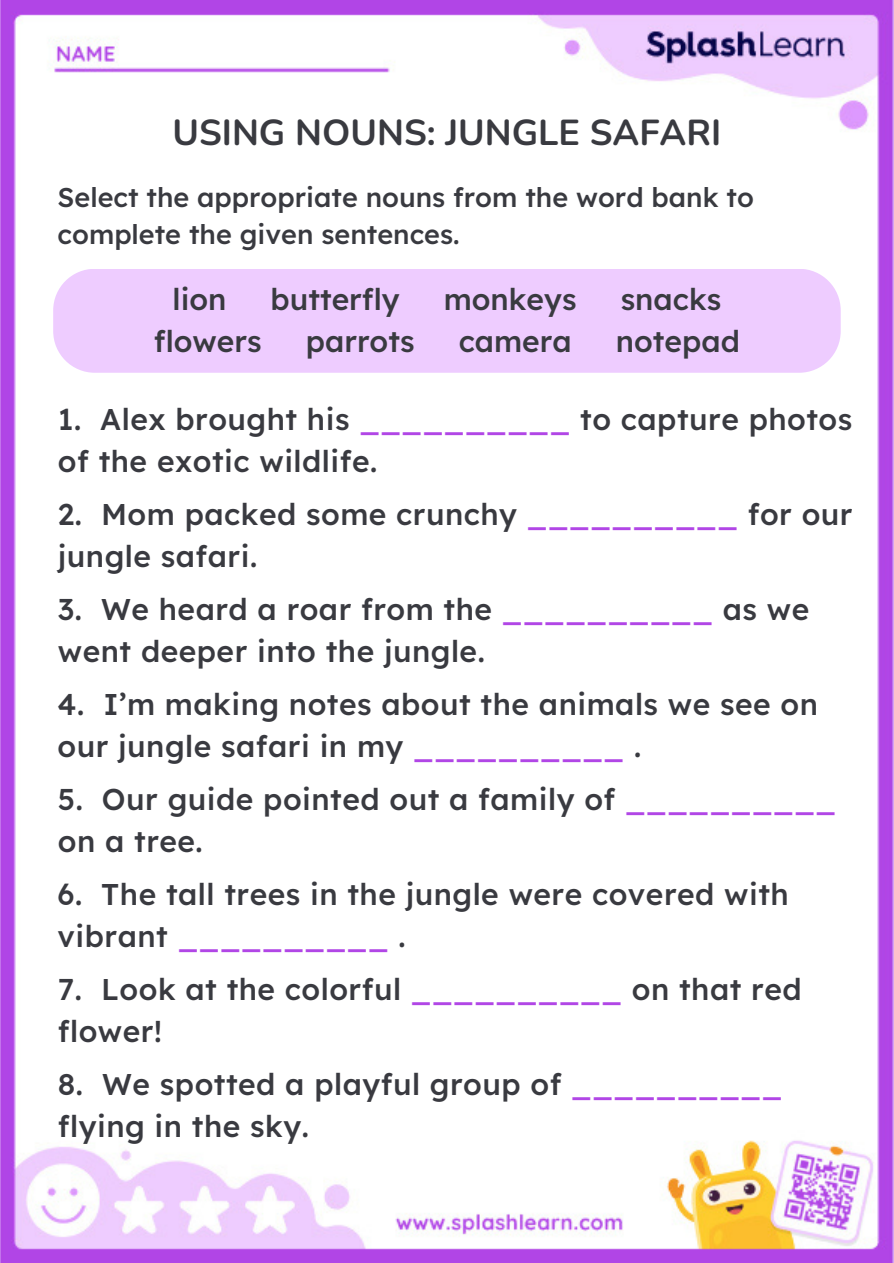
<style>
.page{position:relative;width:894px;height:1263px;background:#fff}
.page>*{position:absolute;margin:0;border:0;box-sizing:border-box;transform-origin:0 0}
.t1{font:700 36px "Nunito";color:#393a40}
.t2{font:500 30px/41.7px "Lexend";letter-spacing:.015em;color:#393a40}
.t3{font:500 27px/37.2px "Lexend";color:#393a40}
.s1{color:#b146e6}
</style>
<div class="page">
<img style="left:0;top:1px;width:893px;height:1261px">
<div style="left:53px;top:269px;width:787px;height:104px;background:#ecf;border-radius:42px"></div>
<p class="t1" style="left:172px;top:108px;width:550px">USING NOUNS: JUNGLE SAFARI</p>
<h2 class="t3" style="left:58px;top:178px;width:697px">Select the appropriate nouns from the word bank to complete the given sentences.</h2>
<h1 class="t2" style="left:172px;top:278px;width:55px">lion</h1>
<h1 class="t2" style="left:270px;top:278px;width:130px">butterfly</h1>
<h1 class="t2" style="left:443px;top:278px;width:134px">monkeys</h1>
<h1 class="t2" style="left:620px;top:278px;width:102px">snacks</h1>
<h1 class="t2" style="left:154px;top:320px;width:109px">flowers</h1>
<h1 class="t2" style="left:306px;top:320px;width:110px">parrots</h1>
<h1 class="t2" style="left:458px;top:320px;width:114px">camera</h1>
<h1 class="t2" style="left:615px;top:320px;width:125px">notepad</h1>
<h2 class="t2" style="left:58px;top:398px;width:795px">1. Alex brought his <span class="s1">__________</span> to capture photos of the exotic wildlife.</h2>
<h2 class="t2" style="left:58px;top:493px;width:796px">2. Mom packed some crunchy <span class="s1">__________</span> for our jungle safari.</h2>
<h2 class="t2" style="left:58px;top:588px;width:752px">3. We heard a roar from the <span class="s1">__________</span> as we went deeper into the jungle.</h2>
<h2 class="t2" style="left:58px;top:683px;width:761px">4. I’m making notes about the animals we see on our jungle safari in my <span class="s1">__________</span> .</h2>
<h2 class="t2" style="left:58px;top:778px;width:779px">5. Our guide pointed out a family of <span class="s1">__________ </span>on a tree.</h2>
<h2 class="t2" style="left:58px;top:873px;width:732px">6. The tall trees in the jungle were covered with vibrant <span class="s1">__________</span> .</h2>
<h2 class="t2" style="left:58px;top:968px;width:745px">7. Look at the colorful <span class="s1">__________</span> on that red flower!</h2>
<h2 class="t2" style="left:58px;top:1063px;width:725px">8. We spotted a playful group of <span class="s1">__________ </span>flying in the sky.</h2>
</div>
